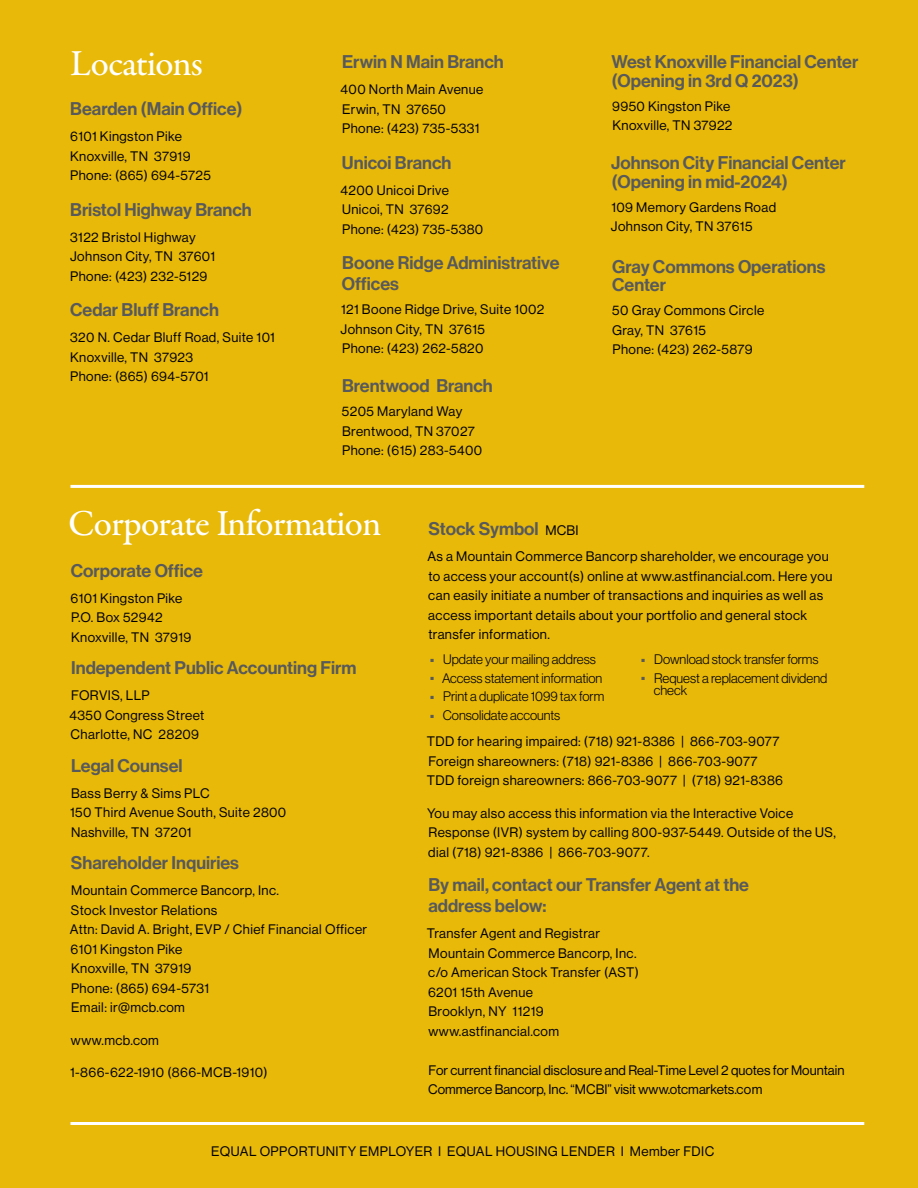
<style>
.page{position:relative;width:918px;height:1188px;background:#e8b909}
.page>*{position:absolute;margin:0;border:0;box-sizing:border-box;transform-origin:0 0}
.t1{font:500 37.05px "Garamond Premr Pro";letter-spacing:-.025em;color:#fff}
.t2{font:18px/18.8px "N Haas Grotesk DS Pro 65 Md";color:#58595b}
.t3{font:13.5px/19.5px "N Haas Grotesk DS Pro 55 Rg";letter-spacing:.03em;color:#000}
.t4{font:13.5px/12px "N Haas Grotesk DS Pro 45 Lt";color:#000}
.t5{font:13.5px/19.5px "N Haas Grotesk DS Pro 55 Rg";color:#000}
.s1{font-family:"N Haas Grotesk DS Pro 55 Rg";font-size:13.5px;color:#000}
</style>
<div class="page">
<hr style="left:70px;top:485px;width:794px;height:3px;background:#fff">
<hr style="left:70px;top:1122px;width:794px;height:3px;background:#fff">
<h1 class="t1" style="left:70px;top:41px;width:134px">Locations</h1>
<h2 class="t2" style="left:70px;top:99px;width:174px">Bearden (Main Office)</h2>
<p class="t3" style="left:70px;top:127px;width:142px">6101 Kingston Pike<br>Knoxville, TN 37919<br>Phone: (865) 694-5725</p>
<h2 class="t2" style="left:70px;top:200px;width:183px">Bristol Highway Branch</h2>
<p class="t3" style="left:70px;top:227px;width:146px">3122 Bristol Highway<br>Johnson City, TN 37601<br>Phone: (423) 232-5129</p>
<h2 class="t2" style="left:70px;top:301px;width:150px">Cedar Bluff Branch</h2>
<p class="t3" style="left:70px;top:328px;width:206px">320 N. Cedar Bluff Road, Suite 101<br>Knoxville, TN 37923<br>Phone: (865) 694-5701</p>
<h2 class="t2" style="left:342px;top:53px;width:163px">Erwin N Main Branch</h2>
<p class="t3" style="left:341px;top:80px;width:144px">400 North Main Avenue<br>Erwin, TN 37650<br>Phone: (423) 735-5331</p>
<h2 class="t2" style="left:342px;top:153px;width:111px">Unicoi Branch</h2>
<p class="t3" style="left:341px;top:180px;width:144px">4200 Unicoi Drive<br>Unicoi, TN 37692<br>Phone: (423) 735-5380</p>
<h2 class="t2" style="left:342px;top:253px;width:219px;line-height:21px">Boone Ridge Administrative<br>Offices</h2>
<p class="t3" style="left:341px;top:300px;width:205px">121 Boone Ridge Drive, Suite 1002<br>Johnson City, TN 37615<br>Phone: (423) 262-5820</p>
<h2 class="t2" style="left:342px;top:377px;width:152px">Brentwood Branch</h2>
<p class="t3" style="left:342px;top:402px;width:142px">5205 Maryland Way<br>Brentwood, TN 37027<br>Phone: (615) 283-5400</p>
<h2 class="t2" style="left:611px;top:53px;width:248px">West Knoxville Financial Center (Opening in 3rd Q 2023)</h2>
<p class="t3" style="left:612px;top:96px;width:122px">9950 Kingston Pike<br>Knoxville, TN 37922</p>
<h2 class="t2" style="left:611px;top:154px;width:236px">Johnson City Financial Center (Opening in mid-2024)</h2>
<p class="t3" style="left:611px;top:197px;width:167px">109 Memory Gardens Road<br>Johnson City, TN 37615</p>
<h2 class="t2" style="left:612px;top:257px;width:215px">Gray Commons Operations<br>Center</h2>
<p class="t3" style="left:612px;top:301px;width:154px">50 Gray Commons Circle<br>Gray, TN 37615<br>Phone: (423) 262-5879</p>
<h1 class="t1" style="left:68px;top:501px;width:315px">Corporate Information</h1>
<h2 class="t2" style="left:71px;top:561px;width:134px">Corporate Office</h2>
<p class="t3" style="left:71px;top:588px;width:122px">6101 Kingston Pike<br>P.O. Box 52942<br>Knoxville, TN 37919</p>
<h2 class="t2" style="left:71px;top:659px;width:287px">Independent Public Accounting Firm</h2>
<p class="t3" style="left:69px;top:686px;width:136px">FORVIS, LLP<br>4350 Congress Street<br>Charlotte, NC 28209</p>
<h2 class="t2" style="left:71px;top:756px;width:113px">Legal Counsel</h2>
<p class="t3" style="left:70px;top:783px;width:218px">Bass Berry &amp; Sims PLC<br>150 Third Avenue South, Suite 2800<br>Nashville, TN 37201</p>
<h2 class="t2" style="left:71px;top:854px;width:170px">Shareholder Inquiries</h2>
<p class="t3" style="left:70px;top:881px;width:299px">Mountain Commerce Bancorp, Inc.<br>Stock Investor Relations<br>Attn: David A. Bright, EVP / Chief Financial Officer<br>6101 Kingston Pike<br>Knoxville, TN 37919<br>Phone: (865) 694-5731<br>Email: ir@mcb.com</p>
<p class="t3" style="left:71px;top:1030px;width:90px">www.mcb.com</p>
<p class="t3" style="left:70px;top:1063px;width:199px">1-866-622-1910 (866-MCB-1910)</p>
<h2 class="t2" style="left:428px;top:520px;width:152px">Stock Symbol <span class="s1">MCBI</span></h2>
<p class="t3" style="left:427px;top:547px;width:406px">As a Mountain Commerce Bancorp shareholder, we encourage you to access your account(s) online at www.astfinancial.com. Here you can easily initiate a number of transactions and inquiries as well as access important details about your portfolio and general stock transfer information.</p>
<p class="t4" style="left:430px;top:653px;width:167px"><sup>■</sup> Update your mailing address</p>
<p class="t4" style="left:430px;top:672px;width:173px"><sup>■</sup> Access statement information</p>
<p class="t4" style="left:430px;top:691px;width:175px"><sup>■</sup> Print a duplicate 1099 tax form</p>
<p class="t4" style="left:430px;top:709px;width:131px"><sup>■</sup> Consolidate accounts</p>
<p class="t4" style="left:641px;top:653px;width:179px"><sup>■</sup> Download stock transfer forms</p>
<p class="t4" style="left:654px;top:672px;width:175px;text-indent:-12px"><sup>■</sup> Request a replacement dividend check</p>
<p class="t3" style="left:427px;top:732px;width:358px">TDD for hearing impaired: (718) 921-8386 | 866-703-9077<br>Foreign shareowners: (718) 921-8386 | 866-703-9077<br>TDD foreign shareowners: 866-703-9077 | (718) 921-8386</p>
<p class="t3" style="left:427px;top:804px;width:410px">You may also access this information via the Interactive Voice<br>Response (IVR) system by calling 800-937-5449. Outside of the US, dial (718) 921-8386 | 866-703-9077.</p>
<h2 class="t2" style="left:428px;top:874px;width:322px;line-height:21px">By mail, contact our Transfer Agent at the address below:</h2>
<p class="t3" style="left:427px;top:924px;width:214px">Transfer Agent and Registrar<br>Mountain Commerce Bancorp, Inc. c/o American Stock Transfer (AST)<br>6201 15th Avenue<br>Brooklyn, NY 11219 www.astfinancial.com</p>
<p class="t5" style="left:428px;top:1060px;width:418px">For current financial disclosure and Real-Time Level 2 quotes for Mountain<br>Commerce Bancorp, Inc. “MCBI” visit www.otcmarkets.com</p>
<p class="t3" style="left:211px;top:1142px;width:505px">EQUAL OPPORTUNITY EMPLOYER I EQUAL HOUSING LENDER I Member FDIC</p>
</div>
